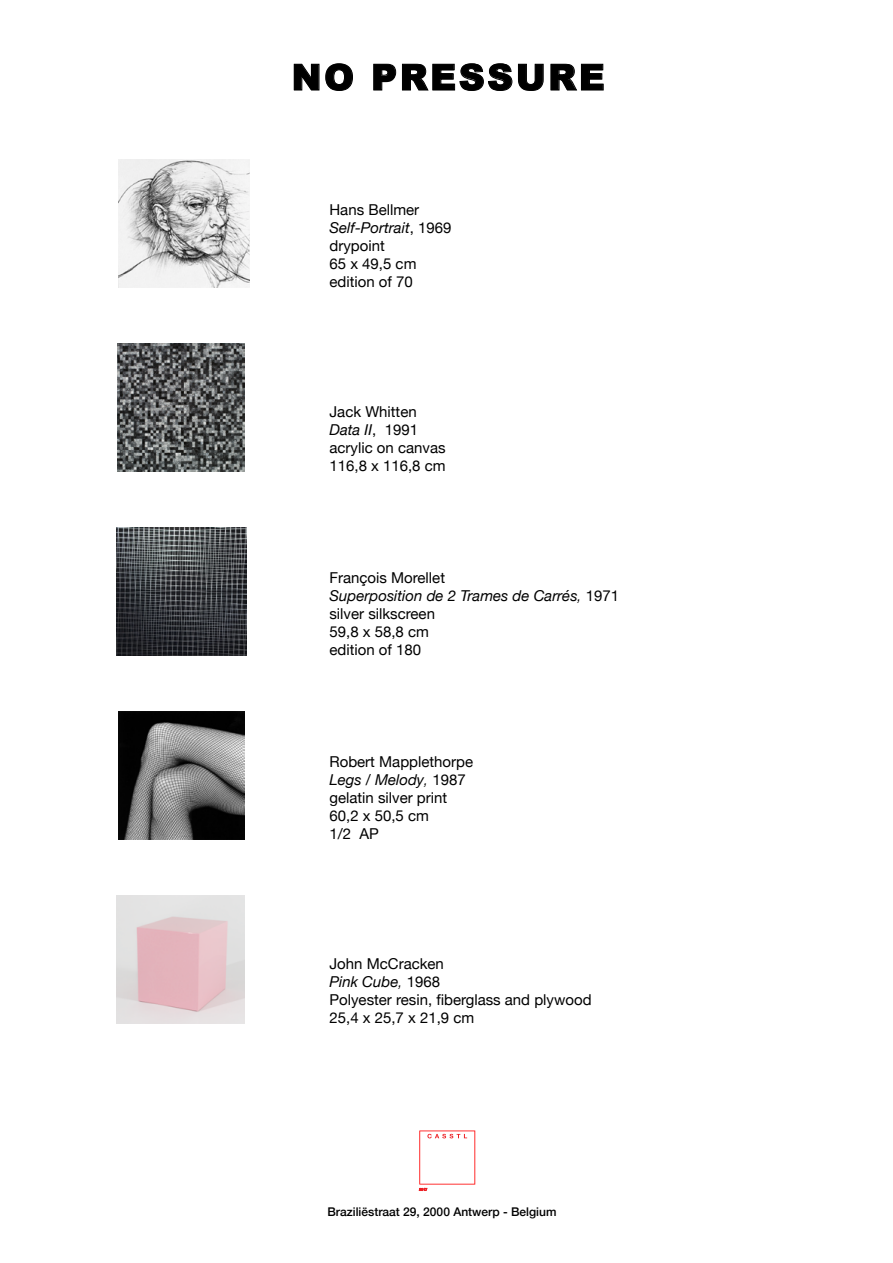
<style>
.page{position:relative;width:893px;height:1263px;background:#fff}
.page>*{position:absolute;margin:0;border:0;box-sizing:border-box;transform-origin:0 0}
.t1{font:900 36px "Arial";letter-spacing:.07em;color:#000}
.t2{font:15px/18px "Helvetica Neue";color:#000}
.t3{font:500 12px "Helvetica Neue";color:#000}
.s1{font-style:italic}
.s2{font-weight:300;font-style:italic}
</style>
<div class="page">
<svg style="left:294px;top:63px;width:59px;height:28px"></svg>
<svg style="left:373px;top:64px;width:23px;height:27px"></svg>
<svg style="left:402px;top:63px;width:142px;height:28px"></svg>
<svg style="left:550px;top:64px;width:54px;height:27px"></svg>
<img style="left:118px;top:160px;width:131px;height:127px">
<img style="left:117px;top:344px;width:128px;height:127px">
<img style="left:117px;top:528px;width:130px;height:127px">
<img style="left:118px;top:712px;width:126px;height:127px">
<img style="left:117px;top:896px;width:128px;height:127px">
<svg style="left:419px;top:1130px;width:56px;height:61px"></svg>
<h1 class="t1" style="left:292px;top:51px;width:315px">NO PRESSURE</h1>
<p class="t2" style="left:329px;top:201px;width:123px">Hans Bellmer<br><span class="s1">Self-Portrait</span>, 1969 drypoint<br>65 x 49,5 cm edition of 70</p>
<p class="t2" style="left:329px;top:403px;width:118px">Jack Whitten<br><span class="s1">Data II</span>, 1991 acrylic on canvas<br>116,8 x 116,8 cm</p>
<p class="t2" style="left:329px;top:569px;width:291px">François Morellet<br><span class="s1">Superposition de 2 Trames de Carrés</span><span class="s2">,</span> 1971 silver silkscreen<br>59,8 x 58,8 cm<br>edition of 180</p>
<p class="t2" style="left:329px;top:753px;width:145px">Robert Mapplethorpe<br><span class="s1">Legs / Melody</span><span class="s2">,</span> 1987 gelatin silver print<br>60,2 x 50,5 cm<br>1/2 AP</p>
<p class="t2" style="left:329px;top:955px;width:264px">John McCracken<br><span class="s1">Pink Cube</span><span class="s2">,</span> 1968<br>Polyester resin, fiberglass and plywood<br>25,4 x 25,7 x 21,9 cm</p>
<p class="t3" style="left:327px;top:1202px;width:230px">Braziliëstraat 29, 2000 Antwerp - Belgium</p>
</div>
